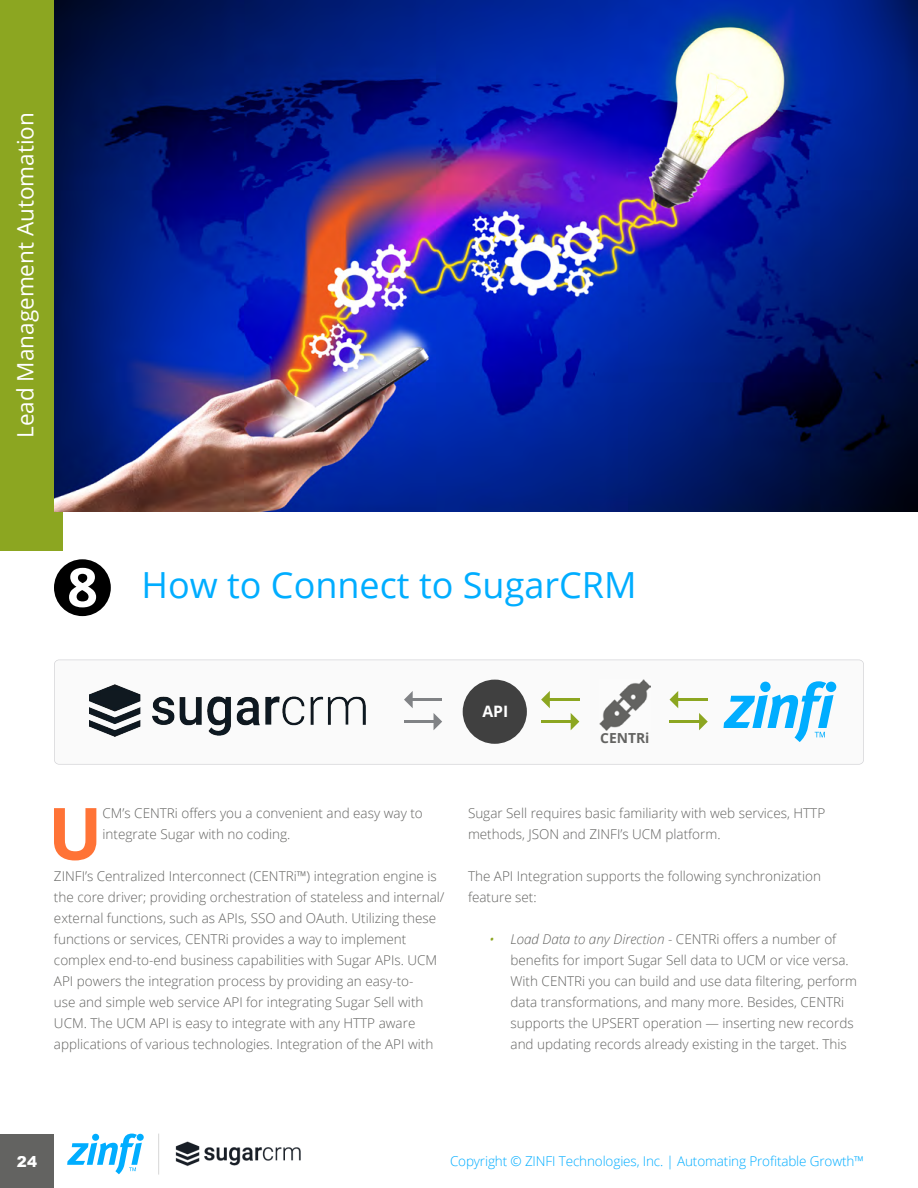
<style>
.page{position:relative;width:918px;height:1188px;background:#fff}
.page>*{position:absolute;margin:0;border:0;box-sizing:border-box;transform-origin:0 0}
.t1{font:700 72.3px "Open Sans";color:#ff7336}
.t2{font:36px "Open Sans";color:#00adff}
.t3{font:22.5px "Open Sans";color:#fff}
.t4{font:700 15.75px "Open Sans";color:#fff}
.t5{font:900 15px "Arial";color:#fff}
.t6{font:700 13.8px "Open Sans";color:#636361}
.t7{font:300 13.5px/21px "Open Sans";color:#636361}
.t8{font:300 13.5px "Open Sans";letter-spacing:-.01em;color:#00adff}
.s1{font-weight:700;font-size:54px;color:#fff}
.s2{font-style:italic;color:#8ca621}
.s3{font-style:italic}
</style>
<div class="page">
<div style="left:0;top:1134px;width:54px;height:54px;background:#636361"></div>
<hr style="left:158px;top:1134px;width:1px;height:41px;background:#d8d8d8">
<svg style="left:67px;top:1134px;width:77px;height:40px"></svg>
<div style="left:54px;top:559px;width:57px;height:57px;background:#000;border-radius:50%"></div>
<div style="left:0;top:0;width:62px;height:550px;background:#8ca621"></div>
<img style="left:54px;top:0;width:864px;height:512px">
<svg style="left:54px;top:660px;width:810px;height:105px"></svg>
<svg style="left:434px;top:713px;width:8px;height:17px"></svg>
<hr style="left:404px;top:720px;width:34px;height:3px;background:#808285">
<svg style="left:404px;top:691px;width:9px;height:17px"></svg>
<hr style="left:409px;top:698px;width:33px;height:3px;background:#808285">
<svg style="left:571px;top:713px;width:8px;height:17px"></svg>
<hr style="left:541px;top:720px;width:34px;height:3px;background:#8ca621">
<svg style="left:541px;top:691px;width:9px;height:17px"></svg>
<hr style="left:546px;top:698px;width:33px;height:3px;background:#8ca621">
<svg style="left:699px;top:713px;width:9px;height:17px"></svg>
<hr style="left:670px;top:720px;width:33px;height:3px;background:#8ca621">
<svg style="left:670px;top:691px;width:8px;height:17px"></svg>
<hr style="left:674px;top:698px;width:34px;height:3px;background:#8ca621">
<div style="left:463px;top:680px;width:64px;height:64px;background:#404040;border-radius:50%"></div>
<img style="left:599px;top:680px;width:51px;height:51px">
<svg style="left:724px;top:681px;width:112px;height:61px"></svg>
<img style="left:175px;top:1141px;width:126px;height:26px">
<img style="left:90px;top:685px;width:276px;height:51px">
<h3 class="t3" style="left:10px;top:438px;width:327px;rotate:-90deg">Lead Management Automation</h3>
<h2 class="t2" style="left:67px;top:560px;width:571px"><span class="s1">8</span> How to Connect to SugarCRM</h2>
<p class="t4" style="left:482px;top:700px;width:27px">API</p>
<p class="t6" style="left:600px;top:728px;width:51px">CENTRi</p>
<h1 class="t1" style="left:48px;top:782px;width:56px">U</h1>
<p class="t7" style="left:103px;top:802px;width:322px">CM’s CENTRi offers you a convenient and easy way to integrate Sugar with no coding.</p>
<p class="t7" style="left:54px;top:865px;width:392px">ZINFI’s Centralized Interconnect (CENTRi™) integration engine is the core driver; providing orchestration of stateless and internal/ external functions, such as APIs, SSO and OAuth. Utilizing these functions or services, CENTRi provides a way to implement complex end-to-end business capabilities with Sugar APIs. UCM API powers the integration process by providing an easy-to-<br>use and simple web service API for integrating Sugar Sell with UCM. The UCM API is easy to integrate with any HTTP aware applications of various technologies. Integration of the API with</p>
<p class="t7" style="left:468px;top:802px;width:359px">Sugar Sell requires basic familiarity with web services, HTTP methods, JSON and ZINFI’s UCM platform.</p>
<p class="t7" style="left:468px;top:865px;width:354px">The API Integration supports the following synchronization feature set:</p>
<p class="t7" style="left:511px;top:928px;width:348px;text-indent:-21px"><span class="s2">•</span> <span class="s3">Load Data to any Direction</span> - CENTRi offers a number of benefits for import Sugar Sell data to UCM or vice versa.<br>With CENTRi you can build and use data filtering, perform data transformations, and many more. Besides, CENTRi supports the UPSERT operation — inserting new records and updating records already existing in the target. This</p>
<p class="t5" style="left:17px;top:1151px;width:22px">24</p>
<p class="t8" style="left:450px;top:1152px;width:416px">Copyright © ZINFI Technologies, Inc. | Automating Profitable Growth™</p>
</div>
